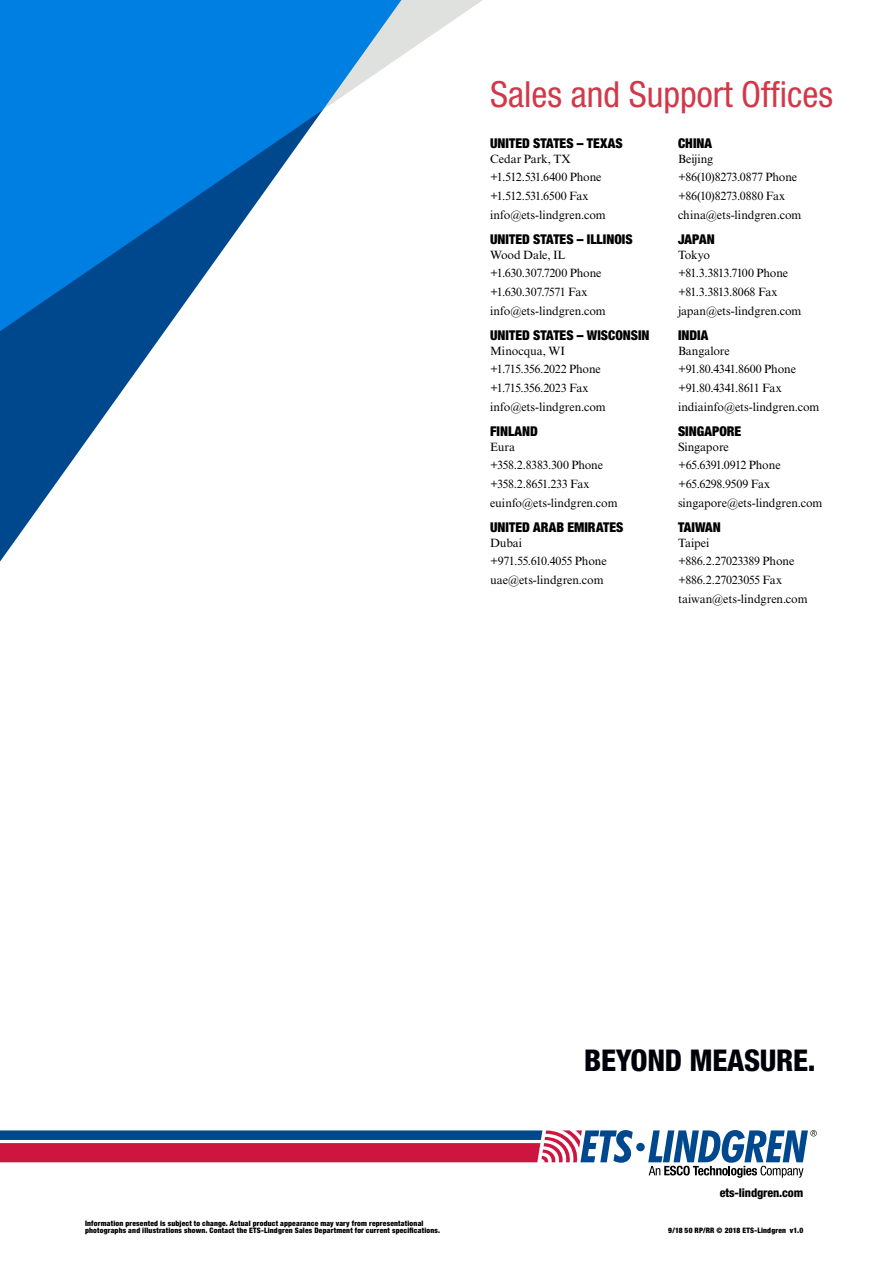
<style>
.page{position:relative;width:893px;height:1263px;background:#fff}
.page>*{position:absolute;margin:0;border:0;box-sizing:border-box;transform-origin:0 0}
.t1{font:condensed 36px "Helvetica Neue LT Std";color:#d1394a}
.t2{font:800 condensed 30px "Helvetica Neue LT Std";letter-spacing:-.01em;color:#00000a}
.t3{font:900 condensed 13.5px "Helvetica Neue LT Std";color:#000}
.t4{font:12px/18.8px "Times New Roman MT Std";letter-spacing:-.01em;color:#000}
.t5{font:800 condensed 12px "Helvetica Neue LT Std";letter-spacing:-.01em;color:#000}
.t6{font:900 condensed 7.5px/7.5px "Helvetica Neue LT Std";letter-spacing:.025em;color:#000}
</style>
<div class="page">
<svg style="left:0;top:345px;width:155px;height:217px"></svg>
<svg style="left:0;top:0;width:483px;height:345px;fill:#007fe3"></svg>
<div style="left:636px;top:1143px;width:9px;height:8px;background:#00488e;border-radius:50%"></div>
<svg style="left:0;top:1130px;width:633px;height:33px;background:#9a4f79"></svg>
<svg style="left:648px;top:1130px;width:169px;height:48px"></svg>
<h1 class="t1" style="left:490px;top:73px;width:345px">Sales and Support Offices</h1>
<p class="t3" style="left:490px;top:135px;width:134px">UNITED STATES – TEXAS</p>
<p class="t4" style="left:490px;top:149px;width:117px">Cedar Park, TX +1.512.531.6400 Phone +1.512.531.6500 Fax info@ets-lindgren.com</p>
<p class="t3" style="left:490px;top:231px;width:144px">UNITED STATES – ILLINOIS</p>
<p class="t4" style="left:490px;top:245px;width:117px">Wood Dale, IL +1.630.307.7200 Phone +1.630.307.7571 Fax info@ets-lindgren.com</p>
<p class="t3" style="left:490px;top:327px;width:161px">UNITED STATES – WISCONSIN</p>
<p class="t4" style="left:490px;top:341px;width:117px">Minocqua, WI +1.715.356.2022 Phone +1.715.356.2023 Fax info@ets-lindgren.com</p>
<p class="t3" style="left:490px;top:423px;width:49px">FINLAND</p>
<p class="t4" style="left:490px;top:437px;width:129px">Eura<br>+358.2.8383.300 Phone +358.2.8651.233 Fax euinfo@ets-lindgren.com</p>
<p class="t3" style="left:490px;top:519px;width:135px">UNITED ARAB EMIRATES</p>
<p class="t4" style="left:490px;top:533px;width:118px">Dubai +971.55.610.4055 Phone uae@ets-lindgren.com</p>
<p class="t3" style="left:678px;top:135px;width:36px">CHINA</p>
<p class="t4" style="left:678px;top:149px;width:125px">Beijing<br>+86(10)8273.0877 Phone +86(10)8273.0880 Fax china@ets-lindgren.com</p>
<p class="t3" style="left:678px;top:231px;width:38px">JAPAN</p>
<p class="t4" style="left:678px;top:245px;width:125px">Tokyo<br>+81.3.3813.7100 Phone +81.3.3813.8068 Fax japan@ets-lindgren.com</p>
<p class="t3" style="left:678px;top:327px;width:32px">INDIA</p>
<p class="t4" style="left:678px;top:341px;width:143px">Bangalore<br>+91.80.4341.8600 Phone +91.80.4341.8611 Fax indiainfo@ets-lindgren.com</p>
<p class="t3" style="left:678px;top:423px;width:65px">SINGAPORE</p>
<p class="t4" style="left:678px;top:437px;width:146px">Singapore<br>+65.6391.0912 Phone +65.6298.9509 Fax singapore@ets-lindgren.com</p>
<p class="t3" style="left:678px;top:519px;width:44px">TAIWAN</p>
<p class="t4" style="left:678px;top:533px;width:131px">Taipei<br>+886.2.27023389 Phone +886.2.27023055 Fax taiwan@ets-lindgren.com</p>
<p class="t6" style="left:85px;top:1219px;width:357px">Information presented is subject to change. Actual product appearance may vary from representational photographs and illustrations shown. Contact the ETS-Lindgren Sales Department for current specifications.</p>
<h2 class="t2" style="left:584px;top:1042px;width:233px">BEYOND MEASURE.</h2>
<p class="t5" style="left:720px;top:1185px;width:85px">ets-lindgren.com</p>
<p class="t6" style="left:668px;top:1227px;width:136px">9/18 50 RP/RR © 2018 ETS-Lindgren v1.0</p>
</div>
